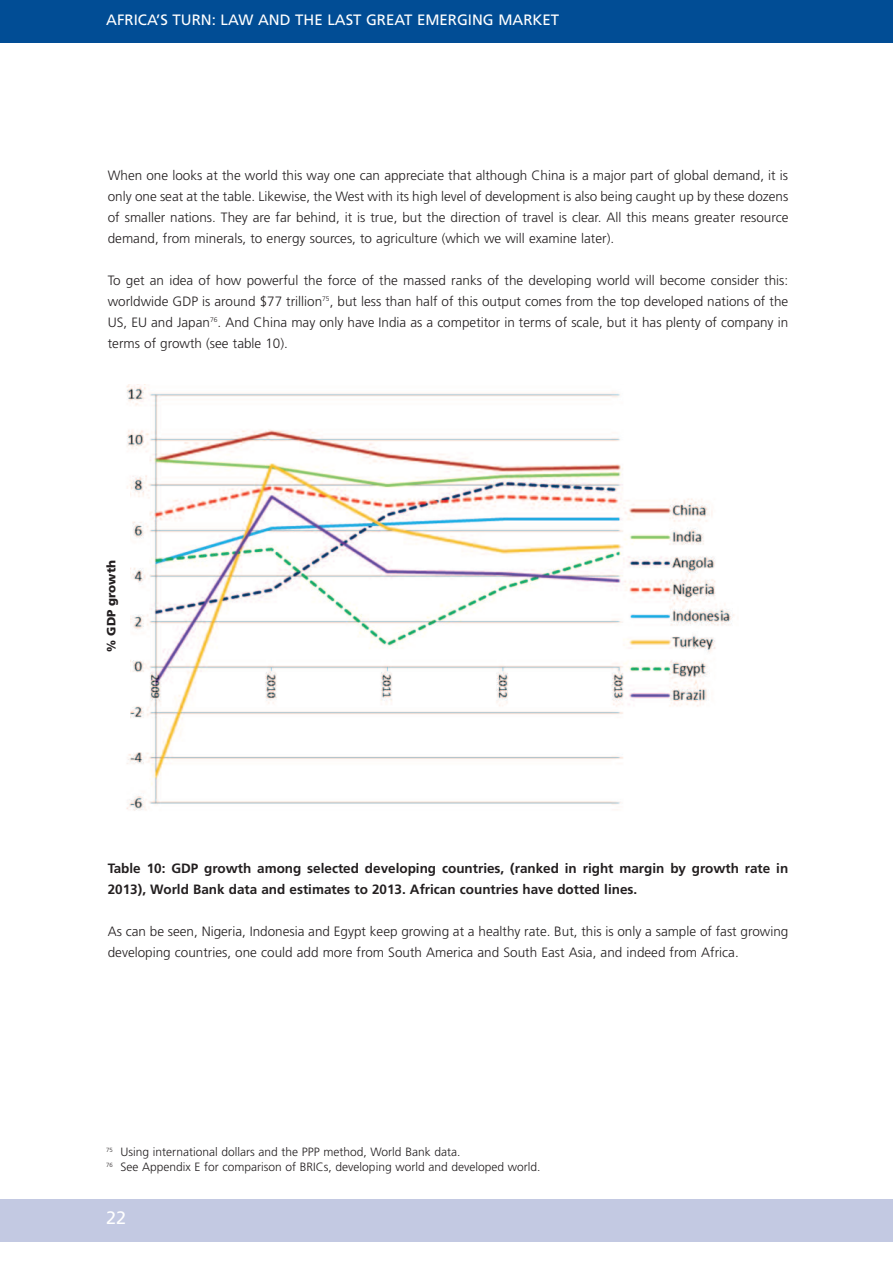
<style>
.page{position:relative;width:893px;height:1263px;background:#fff}
.page>*{position:absolute;margin:0;border:0;box-sizing:border-box;transform-origin:0 0}
.t1{font:18px "Frutiger";color:#fff}
.t2{font:15px "Frutiger";color:#fff}
.t3{font:300 13.5px/21px "Frutiger";color:#231f20;text-align:justify}
.t4{font:700 13.5px/21px "Frutiger";color:#231f20}
.t5{font:300 12px/15px "Frutiger";color:#231f20}
.t6{font:900 12px "Frutiger";color:#231f20}
</style>
<div class="page">
<div style="left:0;top:0;width:893px;height:43px;background:#014d95"></div>
<div style="left:0;top:1199px;width:893px;height:43px;background:#c3c9e2"></div>
<img style="left:126px;top:384px;width:609px;height:427px">
<div style="left:95px;top:489px;width:35px;height:234px;background:#fff"></div>
<p class="t2" style="left:106px;top:14px;width:454px">AFRICA’S TURN: LAW AND THE LAST GREAT EMERGING MARKET</p>
<p class="t3" style="left:108px;top:166px;width:682px">When one looks at the world this way one can appreciate that although China is a major part of global demand, it is only one seat at the table. Likewise, the West with its high level of development is also being caught up by these dozens of smaller nations. They are far behind, it is true, but the direction of travel is clear. All this means greater resource demand, from minerals, to energy sources, to agriculture (which we will examine later).</p>
<p class="t3" style="left:108px;top:271px;width:682px">To get an idea of how powerful the force of the massed ranks of the developing world will become consider this: worldwide GDP is around $77 trillion<sup>75</sup>, but less than half of this output comes from the top developed nations of the US, EU and Japan<sup>76</sup>. And China may only have India as a competitor in terms of scale, but it has plenty of company in terms of growth (see table 10).</p>
<p class="t6" style="left:107px;top:652px;width:93px;rotate:-90deg">% GDP growth</p>
<p class="t4" style="left:108px;top:859px;width:682px">Table 10: GDP growth among selected developing countries, (ranked in right margin by growth rate in<br>2013), World Bank data and estimates to 2013. African countries have dotted lines.</p>
<p class="t3" style="left:108px;top:922px;width:682px">As can be seen, Nigeria, Indonesia and Egypt keep growing at a healthy rate. But, this is only a sample of fast growing developing countries, one could add more from South America and South East Asia, and indeed from Africa.</p>
<p class="t5" style="left:106px;top:1145px;width:436px"><sup>75</sup> Using international dollars and the PPP method, World Bank data.<br><sup>76</sup> See Appendix E for comparison of BRICs, developing world and developed world.</p>
<h1 class="t1" style="left:106px;top:1211px;width:22px">22</h1>
</div>
